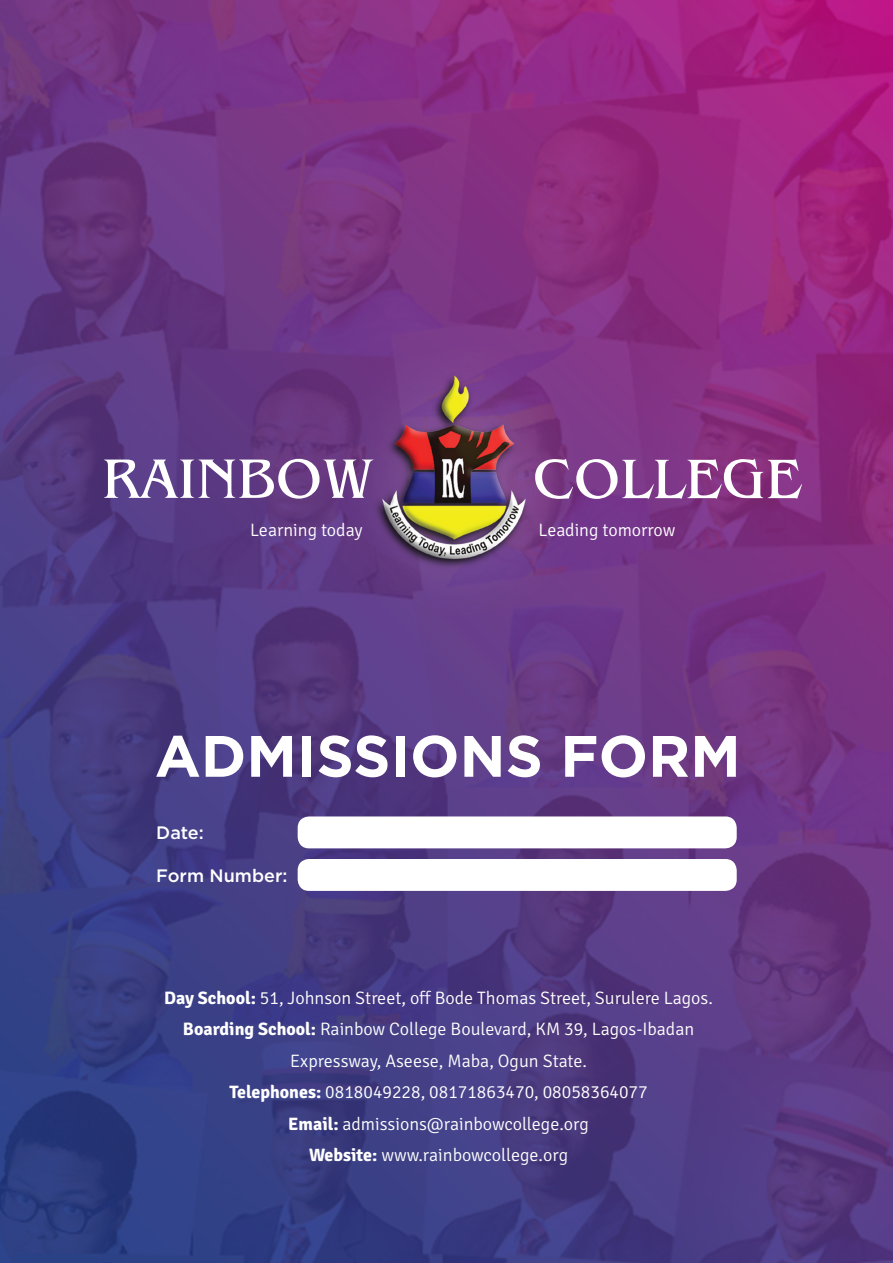
<style>
.page{position:relative;width:893px;height:1263px;background:#fff}
.page>*{position:absolute;margin:0;border:0;box-sizing:border-box;transform-origin:0 0}
.t1{font:700 58.2px "Gotham";color:#fff}
.t2{font:300 18px "Signika";color:#fff}
.t3{font:500 18px "Gotham";color:#fff}
.s1{font-weight:700}
</style>
<div class="page">
<img style="left:0;top:0;width:893px;height:1263px">
<div style="left:298px;top:816px;width:439px;height:32px;background:#fff;border-radius:11px"></div>
<div style="left:298px;top:859px;width:439px;height:32px;background:#fff;border-radius:11px"></div>
<img style="left:290px;top:314px;width:323px;height:306px">
<svg style="left:104px;top:459px;width:269px;height:40px"></svg>
<svg style="left:535px;top:458px;width:267px;height:41px"></svg>
<p class="t2" style="left:250px;top:520px;width:114px">Learning today</p>
<p class="t2" style="left:539px;top:520px;width:138px">Leading tomorrow</p>
<p class="t1" style="left:155px;top:717px;width:587px">ADMISSIONS FORM</p>
<p class="t3" style="left:156px;top:821px;width:49px">Date:</p>
<p class="t3" style="left:156px;top:864px;width:133px">Form Number:</p>
<p class="t2" style="left:164px;top:987px;width:550px"><span class="s1">Day School:</span> 51, Johnson Street, off Bode Thomas Street, Surulere Lagos.</p>
<p class="t2" style="left:183px;top:1019px;width:513px"><span class="s1">Boarding School:</span> Rainbow College Boulevard, KM 39, Lagos-Ibadan</p>
<p class="t2" style="left:290px;top:1050px;width:298px">Expressway, Aseese, Maba, Ogun State.</p>
<p class="t2" style="left:229px;top:1082px;width:420px"><span class="s1">Telephones:</span> 0818049228, 08171863470, 08058364077</p>
<p class="t2" style="left:288px;top:1113px;width:302px"><span class="s1">Email:</span> admissions@rainbowcollege.org</p>
<p class="t2" style="left:309px;top:1145px;width:261px"><span class="s1">Website:</span> www.rainbowcollege.org</p>
</div>
